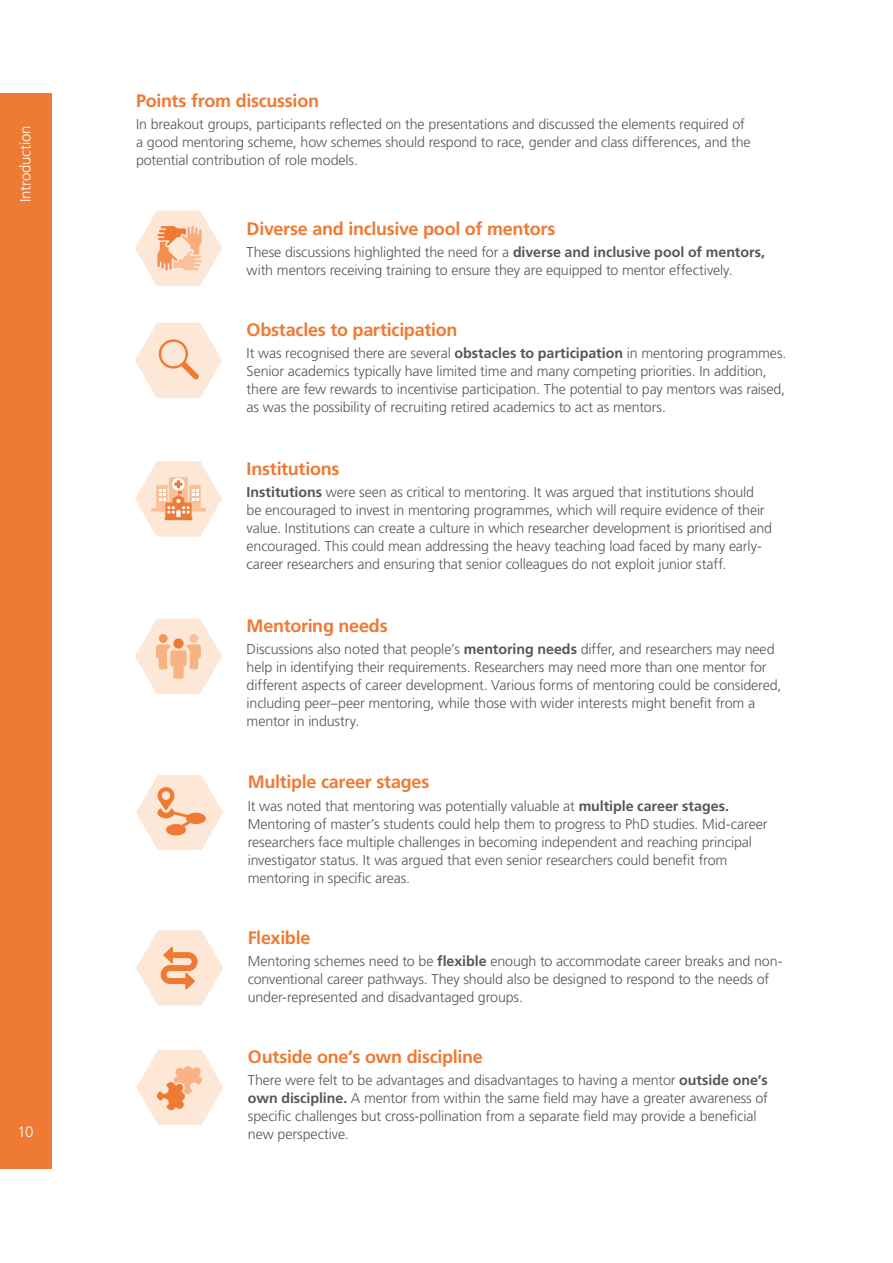
<style>
.page{position:relative;width:893px;height:1263px;background:#fff}
.page>*{position:absolute;margin:0;border:0;box-sizing:border-box;transform-origin:0 0}
.t1{font:700 18px "Frutiger LT Std";letter-spacing:-.015em;color:#ee7a34}
.t2{font:300 15px "Frutiger LT Std";letter-spacing:-.01em;color:#fff}
.t3{font:300 14.25px/18px "Frutiger LT Std";letter-spacing:-.01em;color:#575756}
.s1{font-weight:700}
</style>
<div class="page">
<div style="left:0;top:94px;width:51px;height:1075px;background:#ee7a34"></div>
<svg style="left:136px;top:930px;width:87px;height:76px"></svg>
<svg style="left:135px;top:461px;width:87px;height:76px"></svg>
<svg style="left:136px;top:1050px;width:87px;height:75px"></svg>
<svg style="left:136px;top:775px;width:87px;height:75px"></svg>
<svg style="left:135px;top:618px;width:87px;height:76px"></svg>
<div style="left:173px;top:638px;width:11px;height:11px;background:#ee7a34;border-radius:50%"></div>
<svg style="left:135px;top:323px;width:87px;height:75px"></svg>
<svg style="left:135px;top:210px;width:87px;height:76px"></svg>
<p class="t2" style="left:17px;top:202px;width:78px;rotate:-90deg">Introduction</p>
<p class="t2" style="left:17px;top:1123px;width:18px">10</p>
<p class="t1" style="left:136px;top:90px;width:184px">Points from discussion</p>
<p class="t3" style="left:136px;top:116px;width:616px">In breakout groups, participants reflected on the presentations and discussed the elements required of a good mentoring scheme, how schemes should respond to race, gender and class differences, and the potential contribution of role models.</p>
<p class="t1" style="left:247px;top:218px;width:310px">Diverse and inclusive pool of mentors</p>
<p class="t3" style="left:247px;top:243px;width:520px">These discussions highlighted the need for a <span class="s1">diverse and inclusive pool of mentors, </span>with mentors receiving training to ensure they are equipped to mentor effectively.</p>
<p class="t1" style="left:247px;top:319px;width:212px">Obstacles to participation</p>
<p class="t3" style="left:247px;top:345px;width:541px">It was recognised there are several <span class="s1">obstacles to participation</span> in mentoring programmes.<br>Senior academics typically have limited time and many competing priorities. In addition, there are few rewards to incentivise participation. The potential to pay mentors was raised, as was the possibility of recruiting retired academics to act as mentors.</p>
<p class="t1" style="left:247px;top:458px;width:94px">Institutions</p>
<p class="t3" style="left:247px;top:483px;width:527px"><span class="s1">Institutions</span> were seen as critical to mentoring. It was argued that institutions should be encouraged to invest in mentoring programmes, which will require evidence of their value. Institutions can create a culture in which researcher development is prioritised and encouraged. This could mean addressing the heavy teaching load faced by many early&shy;career researchers and ensuring that senior colleagues do not exploit junior staff.</p>
<p class="t1" style="left:247px;top:615px;width:143px">Mentoring needs</p>
<p class="t3" style="left:247px;top:640px;width:536px">Discussions also noted that people’s <span class="s1">mentoring needs</span> differ, and researchers may need help in identifying their requirements. Researchers may need more than one mentor for different aspects of career development. Various forms of mentoring could be considered, including peer–peer mentoring, while those with wider interests might benefit from a mentor in industry.</p>
<p class="t1" style="left:248px;top:771px;width:183px">Multiple career stages</p>
<p class="t3" style="left:248px;top:797px;width:521px">It was noted that mentoring was potentially valuable at <span class="s1">multiple career stages.<br></span>Mentoring of master’s students could help them to progress to PhD studies. Mid-career researchers face multiple challenges in becoming independent and reaching principal investigator status. It was argued that even senior researchers could benefit from mentoring in specific areas.</p>
<p class="t1" style="left:248px;top:927px;width:64px">Flexible</p>
<p class="t3" style="left:248px;top:952px;width:536px">Mentoring schemes need to be <span class="s1">flexible</span> enough to accommodate career breaks and non&shy;conventional career pathways. They should also be designed to respond to the needs of under-represented and disadvantaged groups.</p>
<p class="t1" style="left:248px;top:1046px;width:236px">Outside one’s own discipline</p>
<p class="t3" style="left:248px;top:1072px;width:521px">There were felt to be advantages and disadvantages to having a mentor <span class="s1">outside one’s own discipline.</span> A mentor from within the same field may have a greater awareness of specific challenges but cross-pollination from a separate field may provide a beneficial new perspective.</p>
</div>
